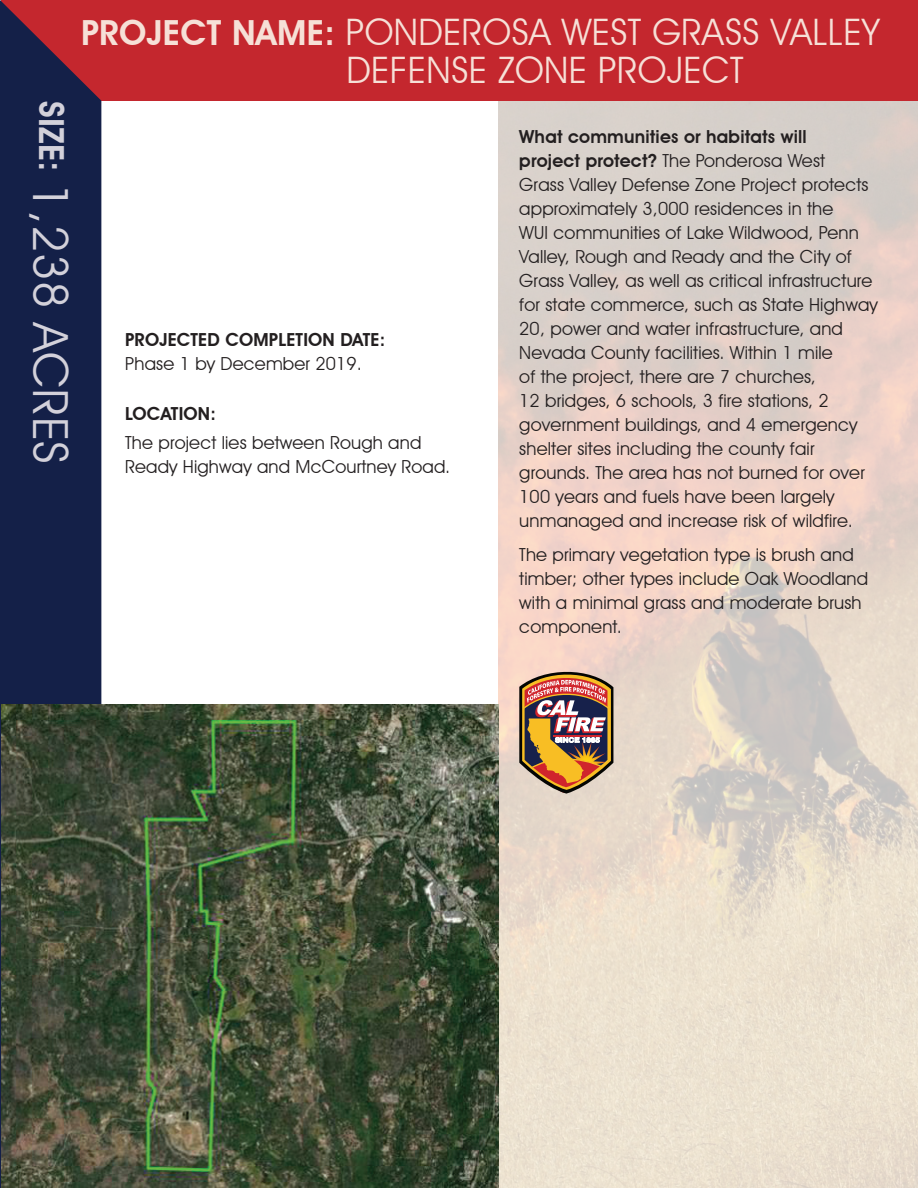
<style>
.page{position:relative;width:918px;height:1188px;background:#fff}
.page>*{position:absolute;margin:0;border:0;box-sizing:border-box;transform-origin:0 0}
.t1{font:48.45px "Avant Garde IT Cby BT";letter-spacing:.01em;color:#d3d1da}
.t2{font:36.45px/38.1px "Avant Garde IT Cby BT";letter-spacing:.01em;color:#f6e0d7}
.t3{font:18px/24px "Avant Garde IT Cby BT";letter-spacing:.01em;color:#231f20}
.t4{font:600 18px "Avant Garde IT Cby BT";letter-spacing:.01em;color:#231f20}
.s1{font-weight:600;font-size:34.65px}
.s2{font-weight:600}
</style>
<div class="page">
<img style="left:499px;top:101px;width:418px;height:1087px">
<div style="left:1px;top:0;width:917px;height:101px;background:#c4272e"></div>
<svg style="left:0;top:0;width:101px;height:1188px;background:#1f2046"></svg>
<svg style="left:917px;top:101px;width:1px;height:1087px"></svg>
<svg style="left:519px;top:667px;width:94px;height:127px;background:#aa7f62"></svg>
<img style="left:1px;top:704px;width:498px;height:484px">
<h1 class="t1" style="left:80px;top:101px;width:365px;rotate:90deg"><span class="s1">SIZE:</span> 1,238 ACRES</h1>
<h2 class="t2" style="left:346px;top:13px;width:535px;text-indent:-265px"><span class="s1">PROJECT NAME:</span> PONDEROSA WEST GRASS VALLEY<br>DEFENSE ZONE PROJECT</h2>
<p class="t4" style="left:125px;top:329px;width:262px">PROJECTED COMPLETION DATE:</p>
<p class="t3" style="left:125px;top:351px;width:238px">Phase 1 by December 2019.</p>
<p class="t4" style="left:125px;top:403px;width:92px">LOCATION:</p>
<p class="t3" style="left:125px;top:430px;width:327px">The project lies between Rough and<br>Ready Highway and McCourtney Road.</p>
<p class="t3" style="left:519px;top:125px;width:360px"><span class="s2">What communities or habitats will<br>project protect?</span> The Ponderosa West<br>Grass Valley Defense Zone Project protects approximately 3,000 residences in the<br>WUI communities of Lake Wildwood, Penn Valley, Rough and Ready and the City of Grass Valley, as well as critical infrastructure for state commerce, such as State Highway 20, power and water infrastructure, and Nevada County facilities. Within 1 mile<br>of the project, there are 7 churches,<br>12 bridges, 6 schools, 3 fire stations, 2 government buildings, and 4 emergency shelter sites including the county fair grounds. The area has not burned for over 100 years and fuels have been largely unmanaged and increase risk of wildfire.</p>
<p class="t3" style="left:519px;top:542px;width:350px">The primary vegetation type is brush and timber; other types include Oak Woodland with a minimal grass and moderate brush component.</p>
</div>
